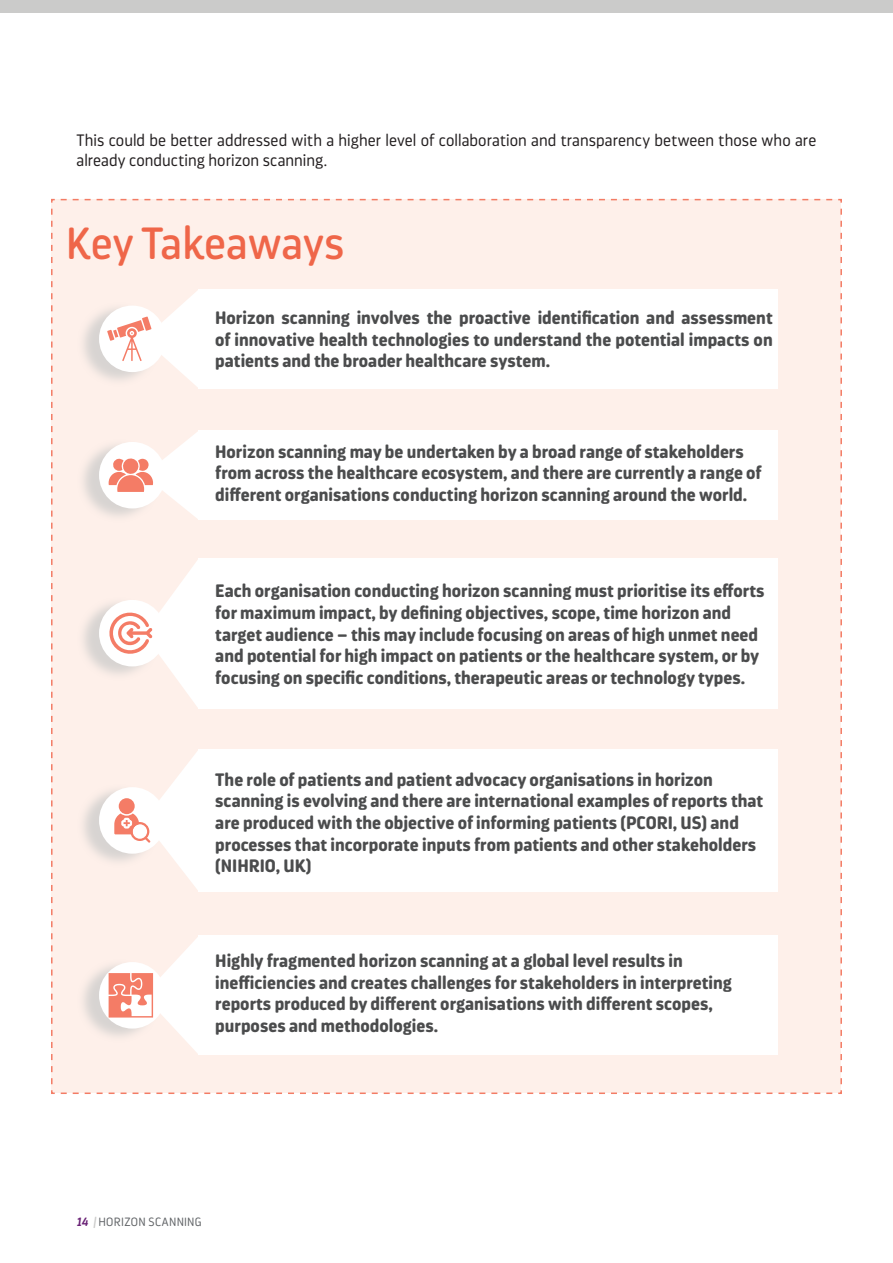
<style>
.page{position:relative;width:893px;height:1263px;background:#fff}
.page>*{position:absolute;margin:0;border:0;box-sizing:border-box;transform-origin:0 0}
._03_Heading_1{font:45px "Darwin Pro Rd";letter-spacing:-.005em;color:#ef6649}
._04_Body_Heading{font:700 18px/21.6px "Darwin Pro Rd";color:#4b4c4d}
._04_Body___Text{font:300 16.5px/19.8px "Darwin Ess Rd";letter-spacing:.005em;color:#231f20}
.t1{font:300 12px "Darwin Ess Rd";letter-spacing:.02em;color:#626568}
.s1{font-family:"Darwin Pro Rd";font-weight:600;font-style:italic;color:#692175}
.s2{font-family:"Darwin Pro Rd";font-weight:600;font-style:italic;color:#cbcbca}
</style>
<div class="page">
<div style="left:51px;top:198px;width:791px;height:896px;background:#fef0ea"></div>
<div style="left:199px;top:289px;width:579px;height:99px;background:#fff"></div>
<div style="left:76px;top:302px;width:85px;height:84px;background:#cbcbca;opacity:.75"></div>
<div style="left:99px;top:306px;width:67px;height:66px;background:#fff;border-radius:50%"></div>
<div style="left:199px;top:431px;width:579px;height:89px;background:#fff"></div>
<div style="left:76px;top:438px;width:85px;height:85px;background:#cbcbca;opacity:.75"></div>
<div style="left:99px;top:442px;width:67px;height:66px;background:#fff;border-radius:50%"></div>
<div style="left:199px;top:558px;width:579px;height:151px;background:#fff"></div>
<div style="left:76px;top:596px;width:85px;height:85px;background:#cbcbca;opacity:.75"></div>
<div style="left:99px;top:600px;width:67px;height:66px;background:#fff;border-radius:50%"></div>
<div style="left:199px;top:749px;width:579px;height:143px;background:#fff"></div>
<div style="left:76px;top:784px;width:85px;height:84px;background:#cbcbca;opacity:.75"></div>
<div style="left:99px;top:787px;width:67px;height:67px;background:#fff;border-radius:50%"></div>
<div style="left:199px;top:936px;width:579px;height:119px;background:#fff"></div>
<div style="left:76px;top:959px;width:85px;height:84px;background:#cbcbca;opacity:.75"></div>
<svg style="left:99px;top:962px;width:67px;height:66px"></svg>
<svg style="left:107px;top:289px;width:92px;height:99px"></svg>
<svg style="left:109px;top:431px;width:90px;height:89px"></svg>
<svg style="left:109px;top:558px;width:90px;height:151px"></svg>
<svg style="left:114px;top:749px;width:85px;height:143px"></svg>
<svg style="left:109px;top:936px;width:90px;height:119px"></svg>
<div style="left:0;top:0;width:893px;height:13px;background:#cbcbca"></div>
<p class="_04_Body___Text" style="left:77px;top:130px;width:741px">This could be better addressed with a higher level of collaboration and transparency between those who are already conducting horizon scanning.</p>
<p class="_03_Heading_1" style="left:66px;top:214px;width:280px">Key Takeaways</p>
<p class="_04_Body_Heading" style="left:215px;top:306px;width:559px;text-align:justify">Horizon scanning involves the proactive identification and assessment of innovative health technologies to understand the potential impacts on patients and the broader healthcare system.</p>
<p class="_04_Body_Heading" style="left:215px;top:440px;width:548px">Horizon scanning may be undertaken by a broad range of stakeholders from across the healthcare ecosystem, and there are currently a range of different organisations conducting horizon scanning around the world.</p>
<p class="_04_Body_Heading" style="left:215px;top:580px;width:551px">Each organisation conducting horizon scanning must prioritise its efforts for maximum impact, by defining objectives, scope, time horizon and target audience – this may include focusing on areas of high unmet need and potential for high impact on patients or the healthcare system, or by focusing on specific conditions, therapeutic areas or technology types.</p>
<p class="_04_Body_Heading" style="left:215px;top:768px;width:549px">The role of patients and patient advocacy organisations in horizon scanning is evolving and there are international examples of reports that are produced with the objective of informing patients (PCORI, US) and processes that incorporate inputs from patients and other stakeholders (NIHRIO, UK)</p>
<p class="_04_Body_Heading" style="left:215px;top:949px;width:518px">Highly fragmented horizon scanning at a global level results in inefficiencies and creates challenges for stakeholders in interpreting reports produced by different organisations with different scopes, purposes and methodologies.</p>
<p class="t1" style="left:77px;top:1215px;width:127px"><span class="s1">14</span> <span class="s2">|</span> HORIZON SCANNING</p>
</div>
